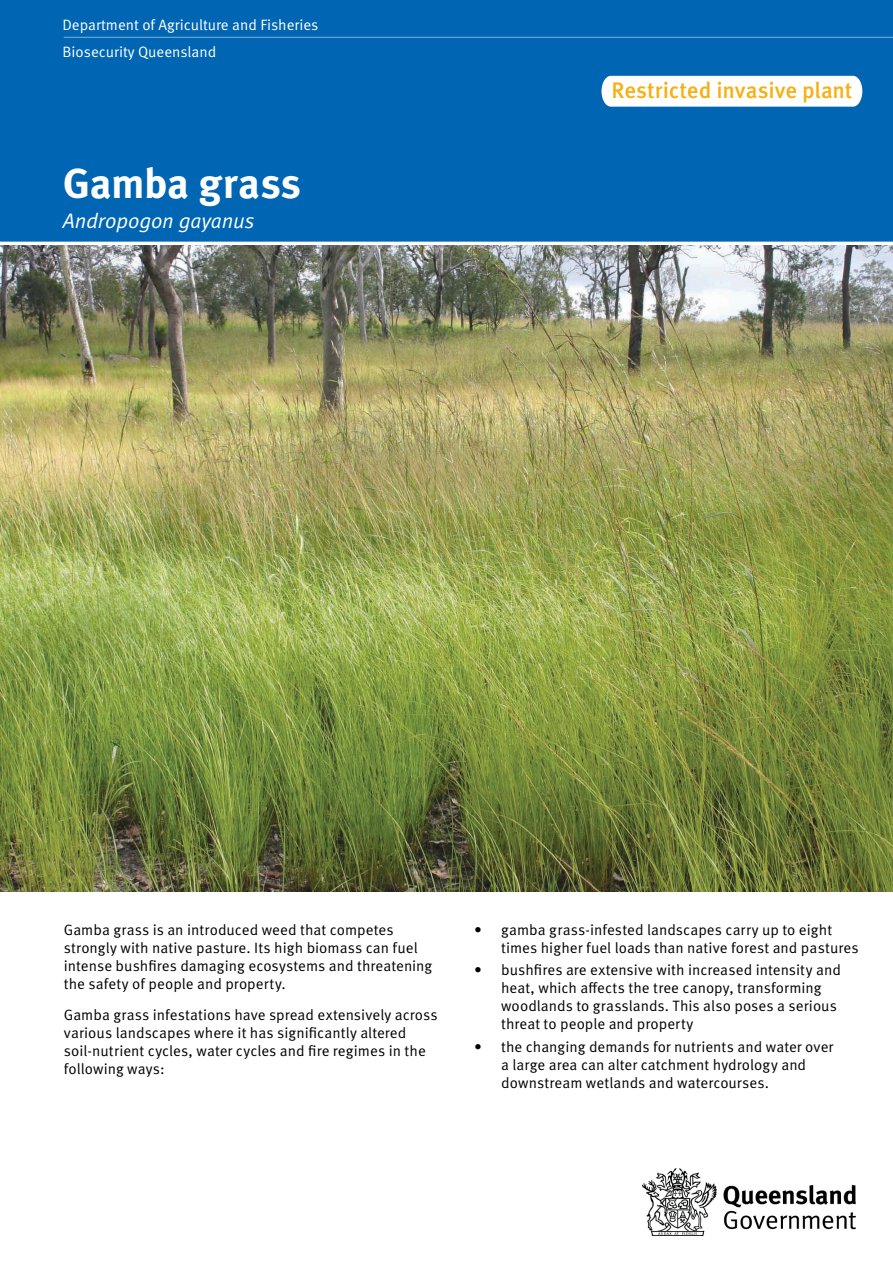
<style>
.page{position:relative;width:893px;height:1263px;background:#fff}
.page>*{position:absolute;margin:0;border:0;box-sizing:border-box;transform-origin:0 0}
.Title_01{font:700 42px "Meta OT";letter-spacing:-.01em;color:#fff}
.bodycopy{font:500 22.5px "Meta OT";letter-spacing:-.005em;color:#f4b014}
.Species{font:italic 21px "Meta OT";letter-spacing:-.01em;color:#fff}
.Bodycopy{font:15px/18px "Meta OT";letter-spacing:.005em;color:#000}
.t1{font:15px "Meta OT";color:#fff}
</style>
<div class="page">
<img style="left:0;top:245px;width:893px;height:647px">
<div style="left:0;top:0;width:893px;height:242px;background:#0066b3"></div>
<hr style="left:64px;top:37px;width:829px;height:1px;background:#fff">
<img style="left:643px;top:1168px;width:212px;height:68px">
<div style="left:601px;top:76px;width:261px;height:31px;background:#fff"></div>
<p class="t1" style="left:62px;top:16px;width:257px">Department of Agriculture and Fisheries</p>
<p class="t1" style="left:62px;top:42px;width:155px">Biosecurity Queensland</p>
<p class="Title_01" style="left:63px;top:157px;width:240px">Gamba grass</p>
<p class="Species" style="left:63px;top:209px;width:193px">Andropogon gayanus</p>
<p class="bodycopy" style="left:612px;top:76px;width:242px">Restricted invasive plant</p>
<p class="Bodycopy" style="left:64px;top:921px;width:370px">Gamba grass is an introduced weed that competes strongly with native pasture. Its high biomass can fuel intense bushfires damaging ecosystems and threatening the safety of people and property.</p>
<p class="Bodycopy" style="left:64px;top:1006px;width:375px">Gamba grass infestations have spread extensively across various landscapes where it has significantly altered soil-nutrient cycles, water cycles and fire regimes in the following ways:</p>
<p class="Bodycopy" style="left:501px;top:921px;width:359px;text-indent:-27px">• gamba grass-infested landscapes carry up to eight times higher fuel loads than native forest and pastures</p>
<p class="Bodycopy" style="left:501px;top:961px;width:341px;text-indent:-27px">• bushfires are extensive with increased intensity and heat, which affects the tree canopy, transforming woodlands to grasslands. This also poses a serious threat to people and property</p>
<p class="Bodycopy" style="left:501px;top:1038px;width:334px;text-indent:-27px">• the changing demands for nutrients and water over a large area can alter catchment hydrology and downstream wetlands and watercourses.</p>
</div>
